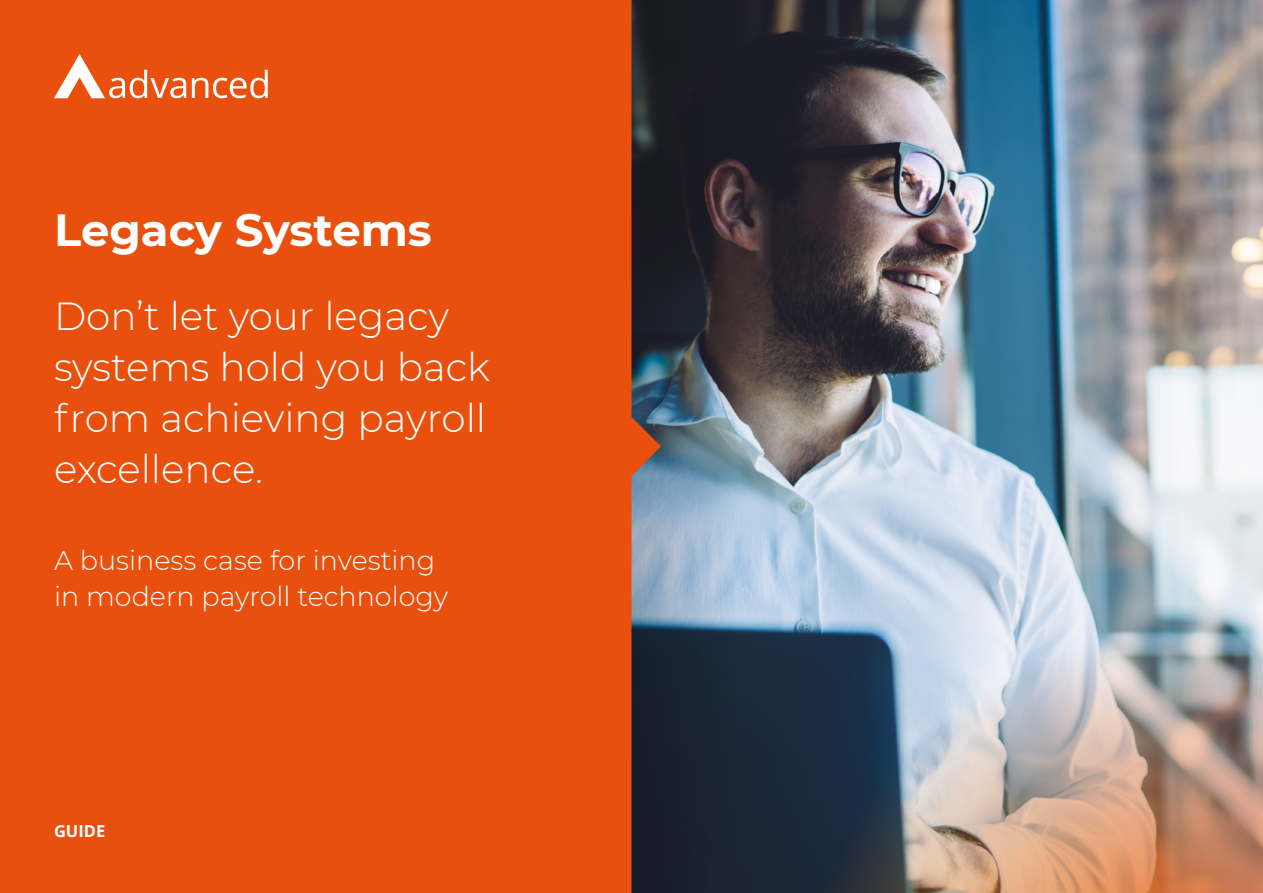
<style>
.page{position:relative;width:1263px;height:893px;background:#fff}
.page>*{position:absolute;margin:0;border:0;box-sizing:border-box;transform-origin:0 0}
.t1{font:700 45px "Montserrat";color:#fff}
.t2{font:300 39px/51px "Montserrat";color:#fff}
.t3{font:300 27px/36px "Montserrat";color:#fff}
.t4{font:700 16.5px "Open Sans";color:#fff}
</style>
<div class="page">
<img style="left:738px;top:0;width:525px;height:893px">
<img style="left:801px;top:636px;width:462px;height:257px">
<svg style="left:661px;top:0;width:77px;height:893px;background:#3c4653"></svg>
<div style="left:0;top:0;width:661px;height:893px;background:#e9500e"></div>
<svg style="left:192px;top:70px;width:76px;height:28px"></svg>
<svg style="left:54px;top:54px;width:132px;height:44px"></svg>
<p class="t1" style="left:54px;top:197px;width:379px">Legacy Systems</p>
<p class="t2" style="left:54px;top:289px;width:438px">Don’t let your legacy systems hold you back from achieving payroll excellence.</p>
<p class="t3" style="left:54px;top:541px;width:396px">A business case for investing in modern payroll technology</p>
<p class="t4" style="left:54px;top:819px;width:53px">GUIDE</p>
</div>
